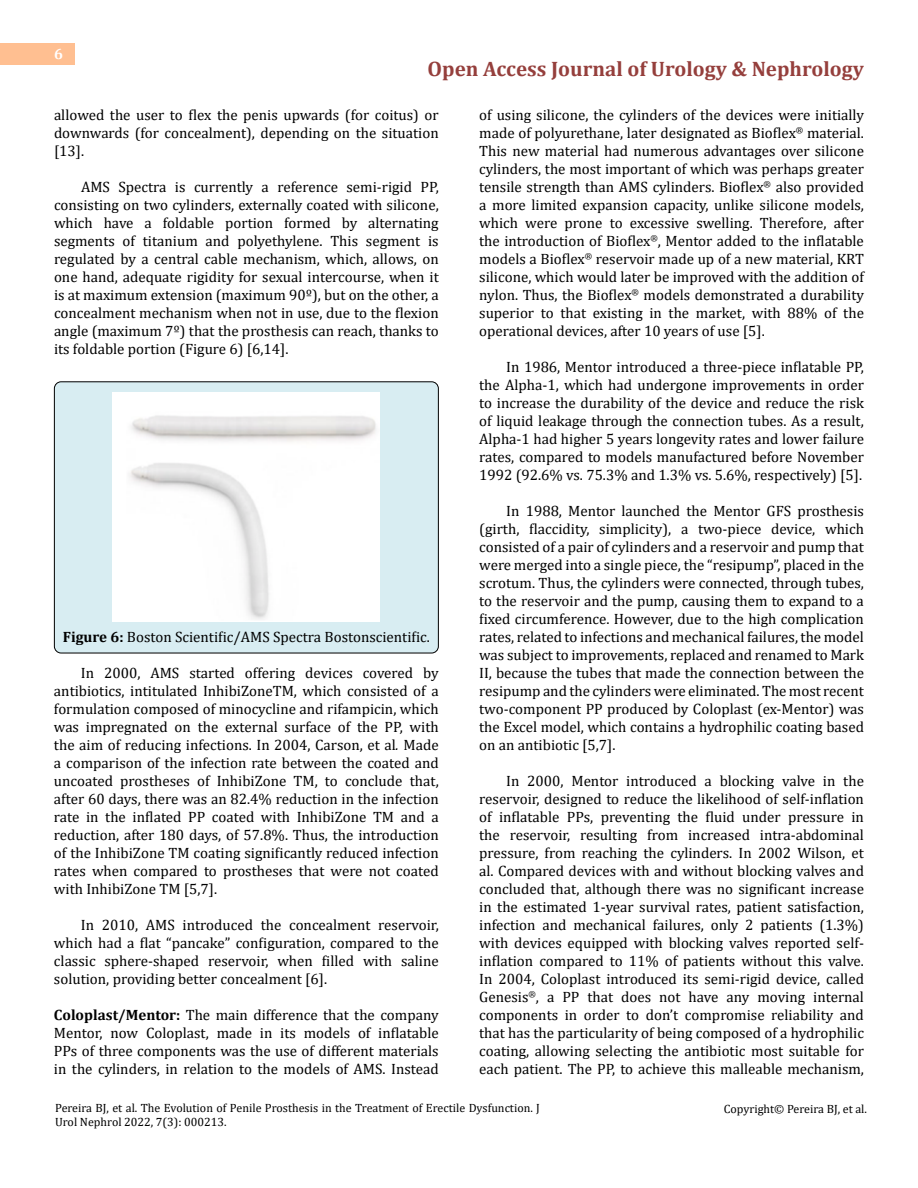
<style>
.page{position:relative;width:918px;height:1188px;background:#fff}
.page>*{position:absolute;margin:0;border:0;box-sizing:border-box;transform-origin:0 0}
.t1{font:700 21px "Cambria";color:#953f3c}
.t2{font:15px/18px "Cambria";color:#000;text-align:justify}
.t3{font:700 15px "Cambria";color:#fff}
.t4{font:12px/14.4px "Cambria";color:#000}
.s1{font-weight:700}
.s2{font-style:italic}
</style>
<div class="page">
<div style="left:0;top:43px;width:75px;height:21px;background:#ffbf91"></div>
<div style="left:54px;top:382px;width:384px;height:271px;background:#d8edf2;border-radius:7px"></div>
<div style="left:54px;top:381px;width:385px;height:272px;border:1px solid #000;border-radius:7px"></div>
<img style="left:113px;top:393px;width:267px;height:229px">
<p class="t3" style="left:54px;top:44px;width:10px">6</p>
<h1 class="t1" style="left:428px;top:54px;width:438px">Open Access Journal of Urology &amp; Nephrology</h1>
<p class="t2" style="left:54px;top:105px;width:386px">allowed the user to flex the penis upwards (for coitus) or downwards (for concealment), depending on the situation [13].</p>
<p class="t2" style="left:54px;top:177px;width:386px;text-indent:27px">AMS Spectra is currently a reference semi-rigid PP, consisting on two cylinders, externally coated with silicone, which have a foldable portion formed by alternating segments of titanium and polyethylene. This segment is regulated by a central cable mechanism, which, allows, on one hand, adequate rigidity for sexual intercourse, when it is at maximum extension (maximum 90º), but on the other, a concealment mechanism when not in use, due to the flexion angle (maximum 7º) that the prosthesis can reach, thanks to its foldable portion (Figure 6) [6,14].</p>
<p class="t2" style="left:63px;top:627px;width:369px"><span class="s1">Figure 6:</span> Boston Scientific/AMS Spectra Bostonscientific.</p>
<p class="t2" style="left:54px;top:663px;width:386px;text-indent:27px">In 2000, AMS started offering devices covered by antibiotics, intitulated InhibiZoneTM, which consisted of a formulation composed of minocycline and rifampicin, which was impregnated on the external surface of the PP, with the aim of reducing infections. In 2004, Carson, et al<span class="s2">.</span> Made a comparison of the infection rate between the coated and uncoated prostheses of InhibiZone TM, to conclude that, after 60 days, there was an 82.4% reduction in the infection rate in the inflated PP coated with InhibiZone TM and a reduction, after 180 days, of 57.8%. Thus, the introduction of the InhibiZone TM coating significantly reduced infection rates when compared to prostheses that were not coated with InhibiZone TM [5,7].</p>
<p class="t2" style="left:54px;top:915px;width:386px;text-indent:27px">In 2010, AMS introduced the concealment reservoir, which had a flat “pancake” configuration, compared to the classic sphere-shaped reservoir, when filled with saline solution, providing better concealment [6].</p>
<p class="t2" style="left:54px;top:1005px;width:386px"><span class="s1">Coloplast/Mentor:</span> The main difference that the company Mentor, now Coloplast, made in its models of inflatable PPs of three components was the use of different materials in the cylinders, in relation to the models of AMS. Instead</p>
<p class="t2" style="left:479px;top:105px;width:386px">of using silicone, the cylinders of the devices were initially made of polyurethane, later designated as Bioflex<sup>®</sup> material.<br>This new material had numerous advantages over silicone cylinders, the most important of which was perhaps greater tensile strength than AMS cylinders. Bioflex<sup>®</sup> also provided a more limited expansion capacity, unlike silicone models, which were prone to excessive swelling. Therefore, after the introduction of Bioflex<sup>®</sup>, Mentor added to the inflatable models a Bioflex<sup>®</sup> reservoir made up of a new material, KRT silicone, which would later be improved with the addition of nylon. Thus, the Bioflex<sup>®</sup> models demonstrated a durability superior to that existing in the market, with 88% of the operational devices, after 10 years of use [5].</p>
<p class="t2" style="left:479px;top:357px;width:386px;text-indent:27px">In 1986, Mentor introduced a three-piece inflatable PP, the Alpha-1, which had undergone improvements in order to increase the durability of the device and reduce the risk of liquid leakage through the connection tubes. As a result, Alpha-1 had higher 5 years longevity rates and lower failure rates, compared to models manufactured before November 1992 (92.6% vs. 75.3% and 1.3% vs. 5.6%, respectively) [5].</p>
<p class="t2" style="left:479px;top:501px;width:386px;text-indent:27px">In 1988, Mentor launched the Mentor GFS prosthesis (girth, flaccidity, simplicity), a two-piece device, which consisted of a pair of cylinders and a reservoir and pump that were merged into a single piece, the “resipump”, placed in the scrotum. Thus, the cylinders were connected, through tubes, to the reservoir and the pump, causing them to expand to a fixed circumference. However, due to the high complication rates, related to infections and mechanical failures, the model was subject to improvements, replaced and renamed to Mark II, because the tubes that made the connection between the resipump and the cylinders were eliminated. The most recent two-component PP produced by Coloplast (ex-Mentor) was the Excel model, which contains a hydrophilic coating based on an antibiotic [5,7].</p>
<p class="t2" style="left:479px;top:771px;width:386px;text-indent:27px">In 2000, Mentor introduced a blocking valve in the reservoir, designed to reduce the likelihood of self-inflation of inflatable PPs, preventing the fluid under pressure in the reservoir, resulting from increased intra-abdominal pressure, from reaching the cylinders. In 2002 Wilson, et al. Compared devices with and without blocking valves and concluded that, although there was no significant increase in the estimated 1-year survival rates, patient satisfaction, infection and mechanical failures, only 2 patients (1.3%) with devices equipped with blocking valves reported self&shy;inflation compared to 11% of patients without this valve.<br>In 2004, Coloplast introduced its semi-rigid device, called Genesis<sup>®</sup>, a PP that does not have any moving internal components in order to don’t compromise reliability and that has the particularity of being composed of a hydrophilic coating, allowing selecting the antibiotic most suitable for each patient. The PP, to achieve this malleable mechanism,</p>
<p class="t4" style="left:55px;top:1100px;width:486px">Pereira BJ, et al. The Evolution of Penile Prosthesis in the Treatment of Erectile Dysfunction. J<br>Urol Nephrol 2022, 7(3): 000213.</p>
<p class="t4" style="left:724px;top:1102px;width:145px">Copyright© Pereira BJ, et al.</p>
</div>
